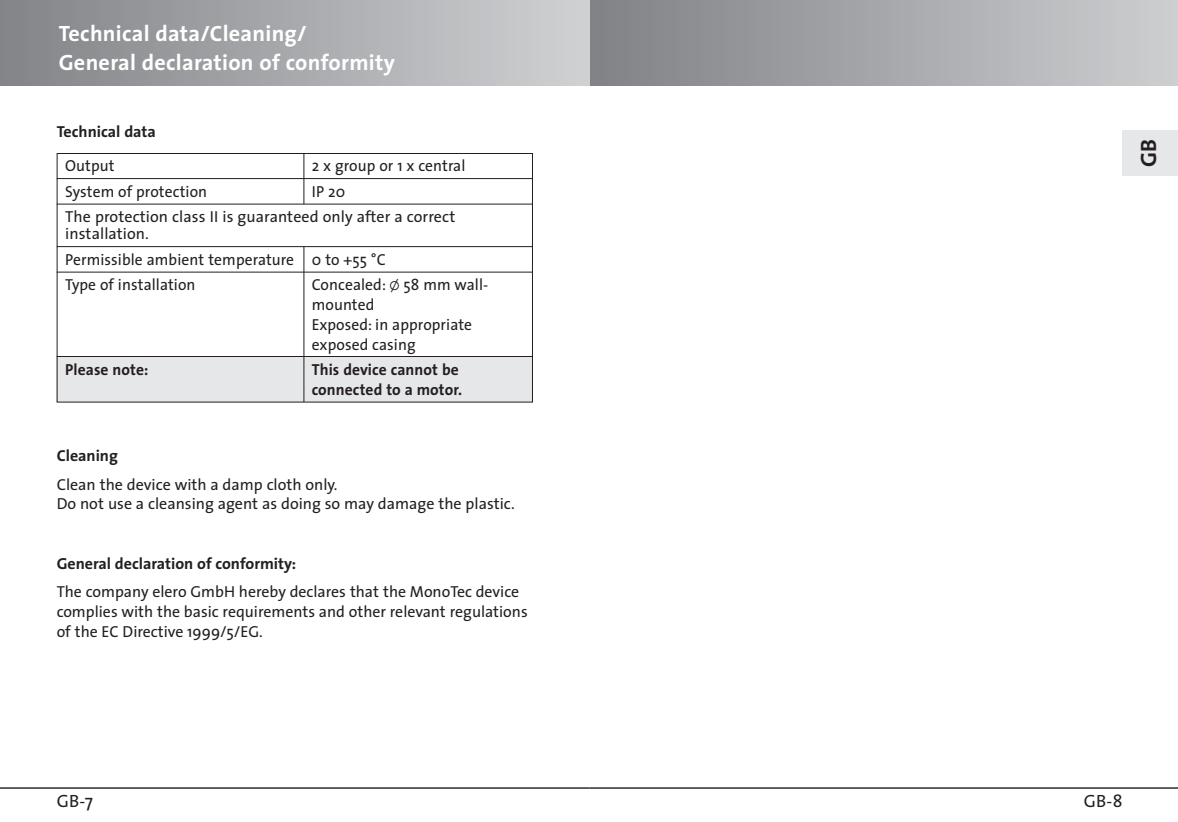
<style>
.page{position:relative;width:1178px;height:822px;background:#fff}
.page>*{position:absolute;margin:0;border:0;box-sizing:border-box;transform-origin:0 0}
.t1{font:700 22.2px/28.4px "The Sans";letter-spacing:.01em;color:#fff}
.t2{font:700 22.2px "The Sans";color:#231f20}
.t3{font:17.8px "The Sans";color:#231f20}
.t4{font:16px/19.8px "The Sans";color:#231f20}
.t5{font:700 16px/19.8px "The Sans";color:#231f20}
.s1{font-family:"Spe Num Mat"}
</style>
<div class="page">
<div style="left:57px;top:356px;width:476px;height:46px;background:#e6e7e9"></div>
<hr style="left:590px;top:787px;width:588px;height:2px;background:#231f20">
<div style="left:590px;top:0;width:588px;height:85px;background:linear-gradient(to right,#7f8185,#cdced1)"></div>
<hr style="left:0;top:787px;width:590px;height:2px;background:#231f20">
<div style="left:0;top:0;width:590px;height:85px;background:linear-gradient(to right,#818387,#d0d1d3)"></div>
<div style="left:1123px;top:130px;width:55px;height:46px;background:#e6e7e9"></div>
<div style="left:57px;top:153px;width:476px;height:250px;border:1px solid #231f20"></div>
<hr style="left:57px;top:178px;width:476px;height:1px;background:#231f20">
<hr style="left:57px;top:204px;width:476px;height:1px;background:#231f20">
<hr style="left:57px;top:246px;width:476px;height:1px;background:#231f20">
<hr style="left:57px;top:272px;width:476px;height:1px;background:#231f20">
<hr style="left:57px;top:356px;width:476px;height:1px;background:#231f20">
<hr style="left:303px;top:153px;width:1px;height:51px;background:#231f20">
<hr style="left:303px;top:247px;width:1px;height:155px;background:#231f20">
<h1 class="t1" style="left:59px;top:22px;width:338px">Technical data/Cleaning/<br>General declaration of conformity</h1>
<p class="t5" style="left:57px;top:123px;width:101px">Technical data</p>
<p class="t4" style="left:65px;top:157px;width:51px">Output</p>
<p class="t4" style="left:312px;top:157px;width:155px">2 x group or 1 x central</p>
<p class="t4" style="left:65px;top:183px;width:144px">System of protection</p>
<p class="t4" style="left:65px;top:180px;width:392px;line-height:25.6px;text-indent:247px">IP 20<br>The protection class II is guaranteed only after a correct</p>
<p class="t4" style="left:65px;top:222px;width:322px;line-height:25.6px">installation.<br>Permissible ambient temperature 0 to +55 °C<br>Type of installation</p>
<p class="t4" style="left:312px;top:276px;width:178px">Concealed: <span class="s1">l</span> 58 mm wall&shy;mounted<br>Exposed: in appropriate exposed casing</p>
<p class="t5" style="left:65px;top:361px;width:85px">Please note:</p>
<p class="t5" style="left:312px;top:361px;width:152px">This device cannot be connected to a motor.</p>
<p class="t5" style="left:57px;top:447px;width:63px">Cleaning</p>
<p class="t4" style="left:57px;top:476px;width:460px">Clean the device with a damp cloth only.<br>Do not use a cleansing agent as doing so may damage the plastic.</p>
<p class="t5" style="left:57px;top:555px;width:241px">General declaration of conformity:</p>
<p class="t4" style="left:57px;top:583px;width:473px">The company elero GmbH hereby declares that the MonoTec device complies with the basic requirements and other relevant regulations of the EC Directive 1999/5/EG.</p>
<p class="t3" style="left:57px;top:794px;width:38px">GB-7</p>
<h1 class="t2" style="left:1140px;top:167px;width:30px;rotate:-90deg">GB</h1>
<p class="t3" style="left:1084px;top:794px;width:40px">GB-8</p>
</div>
